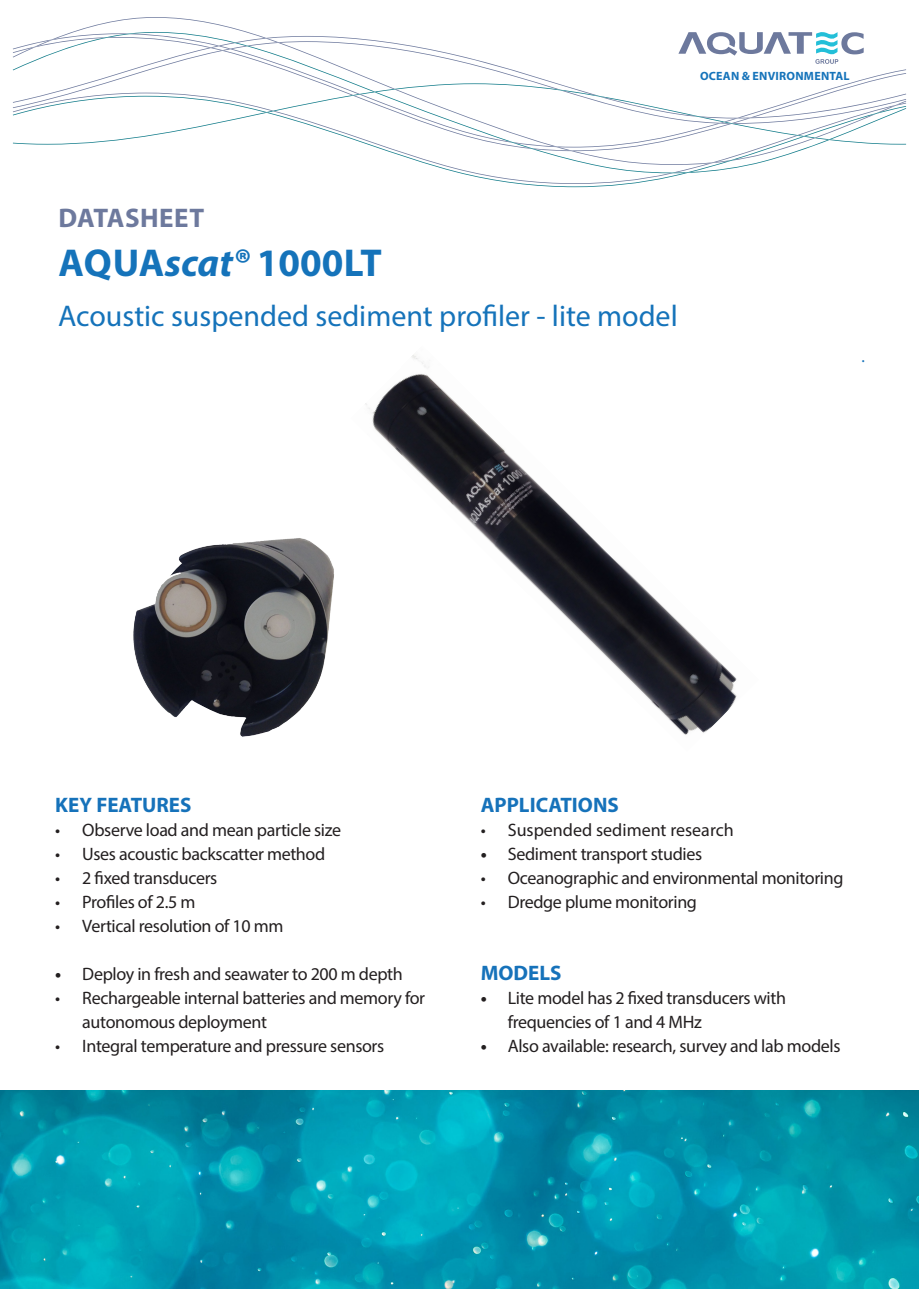
<style>
.page{position:relative;width:919px;height:1289px;background:#fff}
.page>*{position:absolute;margin:0;border:0;box-sizing:border-box;transform-origin:0 0}
.t1{font:700 39px "Myriad Pro";color:#1573ba}
.t2{font:30px "Myriad Pro";color:#1573ba}
.t3{font:700 27px "Myriad Pro";letter-spacing:.02em;color:#6d799d}
.t4{font:700 21px "Myriad Pro";color:#1672ba}
.t5{font:18px/24px "Myriad Pro";letter-spacing:-.02em;color:#231f20}
.t6{font:18px "Myriad Pro";color:#231f20}
.t7{font:16.5px "Myriad Pro";color:#1573ba}
.t8{font:700 12px "Myriad Pro";letter-spacing:.02em;color:#1573ba}
.s1{font-style:italic}
.s2{font-weight:700}
</style>
<div class="page">
<svg style="left:424px;top:163px;width:335px;height:24px"></svg>
<svg style="left:13px;top:30px;width:893px;height:133px"></svg>
<img style="left:0;top:1090px;width:918px;height:198px">
<img style="left:133px;top:538px;width:201px;height:199px">
<img style="left:365px;top:355px;width:372px;height:380px">
<p class="t8" style="left:700px;top:68px;width:151px">OCEAN &amp; ENVIRONMENTAL</p>
<p class="t3" style="left:58px;top:200px;width:147px">DATASHEET</p>
<p class="t1" style="left:58px;top:237px;width:325px">AQUA<span class="s1">scat®</span> 1000LT</p>
<p class="t2" style="left:58px;top:297px;width:621px">Acoustic suspended sediment profiler - lite model</p>
<p class="t7" style="left:861px;top:346px;width:5px">.</p>
<p class="t4" style="left:55px;top:791px;width:138px">KEY FEATURES</p>
<p class="t5" style="left:55px;top:817px;width:287px">• Observe load and mean particle size</p>
<p class="t5" style="left:55px;top:841px;width:271px">• Uses acoustic backscatter method</p>
<p class="t5" style="left:55px;top:865px;width:164px">• 2 fixed transducers</p>
<p class="t5" style="left:55px;top:889px;width:142px">• Profiles of 2.5 m</p>
<p class="t5" style="left:55px;top:913px;width:230px">• Vertical resolution of 10 mm</p>
<p class="t5" style="left:55px;top:961px;width:349px"><span class="s2">•</span> Deploy in fresh and seawater to 200 m depth</p>
<p class="t5" style="left:82px;top:985px;width:344px;text-indent:-27px">• Rechargeable internal batteries and memory for autonomous deployment</p>
<p class="t5" style="left:55px;top:1033px;width:330px">• Integral temperature and pressure sensors</p>
<p class="t4" style="left:480px;top:791px;width:140px">APPLICATIONS</p>
<p class="t6" style="left:480px;top:818px;width:254px">• Suspended sediment research</p>
<p class="t5" style="left:480px;top:841px;width:223px"><span class="s2">•</span> Sediment transport studies</p>
<p class="t5" style="left:480px;top:865px;width:364px">• Oceanographic and environmental monitoring</p>
<p class="t5" style="left:480px;top:889px;width:218px">• Dredge plume monitoring</p>
<p class="t4" style="left:480px;top:959px;width:82px">MODELS</p>
<p class="t5" style="left:507px;top:985px;width:280px;text-indent:-27px"><span class="s2">•</span> Lite model has 2 fixed transducers with frequencies of 1 and 4 MHz</p>
<p class="t5" style="left:480px;top:1033px;width:361px"><span class="s2">•</span> Also available: research, survey and lab models</p>
</div>
